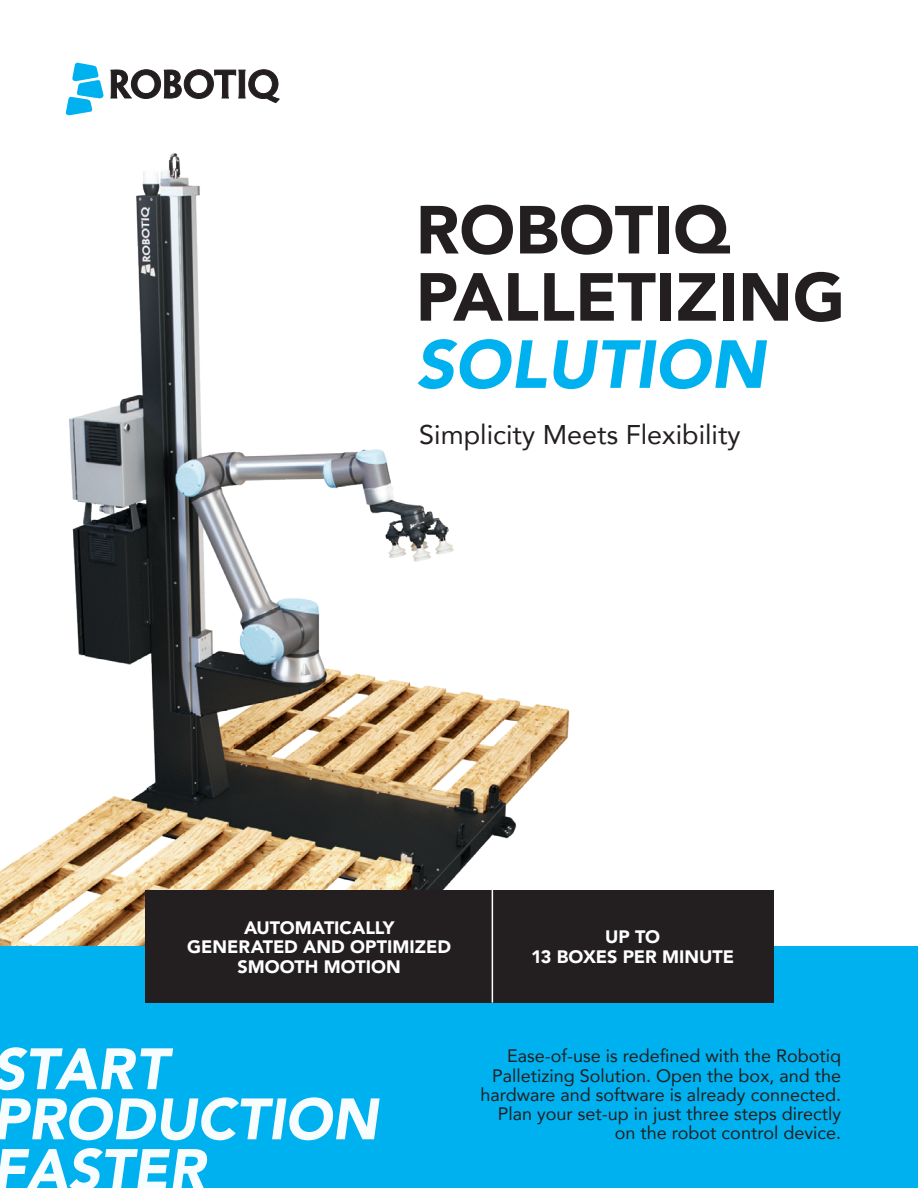
<style>
.page{position:relative;width:918px;height:1188px;background:#fff}
.page>*{position:absolute;margin:0;border:0;box-sizing:border-box;transform-origin:0 0}
.Paragraph_footer{font:900 67.2px/67.2px "Avenir";color:#231f20}
.t1{font:italic 900 57.75px/50.4px "Avenir";color:#fff}
.Paragraph_footer-2{font:27px "Avenir";color:#231f20}
.Paragraph_footer-3{font:18px/19px "Avenir";color:#231f20;text-align:right}
.Sub-titles_blue-desc{font:900 18px/19.5px "Avenir";color:#fff;text-align:center}
.s1{font-style:italic;color:#00b1ef}
</style>
<div class="page">
<img style="left:0;top:153px;width:570px;height:793px">
<svg style="left:111px;top:70px;width:168px;height:33px"></svg>
<svg style="left:65px;top:62px;width:39px;height:54px"></svg>
<div style="left:0;top:946px;width:918px;height:242px;background:#00b1ef"></div>
<div style="left:145px;top:890px;width:629px;height:113px;background:#231f20"></div>
<hr style="left:492px;top:884px;width:1px;height:119px;background:#fff">
<p class="Paragraph_footer" style="left:416px;top:195px;width:431px">ROBOTIQ<br>PALLETIZING<br><span class="s1">SOLUTION</span></p>
<p class="Paragraph_footer-2" style="left:419px;top:413px;width:323px">Simplicity Meets Flexibility</p>
<p class="Sub-titles_blue-desc" style="left:187px;top:917px;width:265px">AUTOMATICALLY<br>GENERATED AND OPTIMIZED<br>SMOOTH MOTION</p>
<p class="Sub-titles_blue-desc" style="left:531px;top:927px;width:204px">UP TO<br>13 BOXES PER MINUTE</p>
<h2 class="t1" style="left:-8px;top:1043px;width:387px">START<br>PRODUCTION<br>FASTER</h2>
<p class="Paragraph_footer-3" style="left:480px;top:1046px;width:362px">Ease-of-use is redefined with the Robotiq Palletizing Solution. Open the box, and the hardware and software is already connected.<br>Plan your set-up in just three steps directly on the robot control device.</p>
</div>
